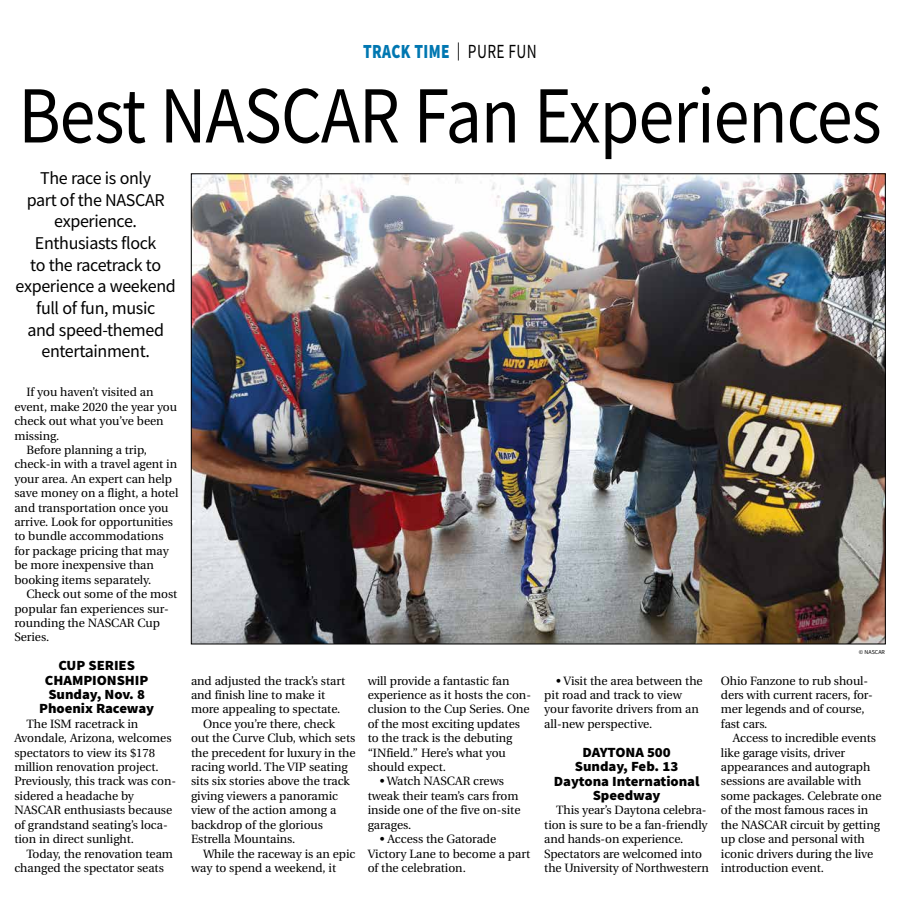
<style>
.page{position:relative;width:900px;height:908px;background:#fff}
.page>*{position:absolute;margin:0;border:0;box-sizing:border-box;transform-origin:0 0}
.t1{font:81px "Source Sans Pro";letter-spacing:-.015em;color:#000;scale:.89 1}
.t2{font:900 20px "Source Sans Pro";letter-spacing:.025em;color:#0077b1;scale:.77 1}
.t3{font:18px/21.6px "Source Sans Pro";letter-spacing:-.02em;color:#000;text-align:center}
.t4{font:900 14px/14.4px "Source Sans Pro";letter-spacing:-.005em;color:#000;text-align:center;scale:1.05 1}
.t5{font:12px/14.4px "Utopia";letter-spacing:-.005em;color:#000}
.t6{font:6px "Source Sans Pro";color:#000}
.s1{font-weight:400;font-size:18px;color:#000}
.s2{font-weight:400;color:#000}
</style>
<div class="page">
<img style="left:193px;top:175px;width:691px;height:467px">
<h2 class="t2" style="left:363px;top:38px;width:227px">TRACK TIME <span class="s1">|</span> <span class="s2">PURE FUN</span></h2>
<h1 class="t1" style="left:18px;top:64px;width:971px">Best NASCAR Fan Experiences</h1>
<h3 class="t3" style="left:16px;top:167px;width:162px">The race is only<br>part of the NASCAR experience.<br>Enthusiasts flock<br>to the racetrack to experience a weekend full of fun, music<br>and speed-themed entertainment.</h3>
<p class="t5" style="left:26px;top:385px;width:129px">If you haven’t visited an</p>
<p class="t5" style="left:14px;top:399px;width:164px">event, make 2020 the year you</p>
<p class="t5" style="left:14px;top:414px;width:151px">check out what you’ve been</p>
<p class="t5" style="left:14px;top:428px;width:47px">missing.</p>
<p class="t5" style="left:26px;top:443px;width:122px">Before planning a trip,</p>
<p class="t5" style="left:14px;top:457px;width:164px">check-in with a travel agent in</p>
<p class="t5" style="left:14px;top:471px;width:159px">your area. An expert can help</p>
<p class="t5" style="left:14px;top:486px;width:165px">save money on a flight, a hotel</p>
<p class="t5" style="left:14px;top:500px;width:156px">and transportation once you</p>
<p class="t5" style="left:14px;top:515px;width:160px">arrive. Look for opportunities</p>
<p class="t5" style="left:14px;top:529px;width:151px">to bundle accommodations</p>
<p class="t5" style="left:14px;top:543px;width:156px">for package pricing that may</p>
<p class="t5" style="left:14px;top:558px;width:141px">be more inexpensive than</p>
<p class="t5" style="left:14px;top:572px;width:138px">booking items separately.</p>
<p class="t5" style="left:26px;top:587px;width:152px">Check out some of the most</p>
<p class="t5" style="left:14px;top:601px;width:156px">popular fan experiences sur-</p>
<p class="t5" style="left:14px;top:615px;width:147px">rounding the NASCAR Cup</p>
<p class="t5" style="left:14px;top:630px;width:36px">Series.</p>
<p class="t4" style="left:39px;top:658px;width:111px">CUP SERIES<br>CHAMPIONSHIP<br>Sunday, Nov. 8<br>Phoenix Raceway</p>
<p class="t5" style="left:14px;top:716px;width:163px;text-indent:12px">The ISM racetrack in<br>Avondale, Arizona, welcomes spectators to view its $178 million renovation project.<br>Previously, this track was con&shy;sidered a headache by<br>NASCAR enthusiasts because of grandstand seating’s loca&shy;tion in direct sunlight.</p>
<p class="t5" style="left:14px;top:846px;width:160px;text-indent:12px">Today, the renovation team changed the spectator seats</p>
<p class="t5" style="left:191px;top:673px;width:156px">and adjusted the track’s start</p>
<p class="t5" style="left:191px;top:687px;width:136px">and finish line to make it</p>
<p class="t5" style="left:191px;top:702px;width:151px">more appealing to spectate.</p>
<p class="t5" style="left:203px;top:716px;width:134px">Once you’re there, check</p>
<p class="t5" style="left:191px;top:731px;width:166px">out the Curve Club, which sets</p>
<p class="t5" style="left:191px;top:745px;width:166px">the precedent for luxury in the</p>
<p class="t5" style="left:191px;top:759px;width:158px">racing world. The VIP seating</p>
<p class="t5" style="left:191px;top:774px;width:160px">sits six stories above the track</p>
<p class="t5" style="left:191px;top:788px;width:149px">giving viewers a panoramic</p>
<p class="t5" style="left:191px;top:803px;width:147px">view of the action among a</p>
<p class="t5" style="left:191px;top:817px;width:134px">backdrop of the glorious</p>
<p class="t5" style="left:191px;top:831px;width:106px">Estrella Mountains.</p>
<p class="t5" style="left:203px;top:846px;width:154px">While the raceway is an epic</p>
<p class="t5" style="left:191px;top:860px;width:147px">way to spend a weekend, it</p>
<p class="t5" style="left:368px;top:673px;width:165px">will provide a fantastic fan experience as it hosts the con&shy;clusion to the Cup Series. One of the most exciting updates to the track is the debuting “INfield.” Here’s what you should expect.</p>
<p class="t5" style="left:368px;top:774px;width:154px;text-indent:12px">• Watch NASCAR crews tweak their team’s cars from inside one of the five on-site garages.</p>
<p class="t5" style="left:368px;top:831px;width:164px;text-indent:12px">• Access the Gatorade<br>Victory Lane to become a part of the celebration.</p>
<p class="t5" style="left:544px;top:673px;width:160px;text-indent:12px">• Visit the area between the pit road and track to view your favorite drivers from an all-new perspective.</p>
<p class="t4" style="left:554px;top:744px;width:140px">DAYTONA 500<br>Sunday, Feb. 13<br>Daytona International<br>Speedway</p>
<p class="t5" style="left:544px;top:803px;width:166px;text-indent:12px">This year’s Daytona celebra&shy;tion is sure to be a fan-friendly and hands-on experience.<br>Spectators are welcomed into the University of Northwestern</p>
<p class="t6" style="left:859px;top:648px;width:28px">© NASCAR</p>
<p class="t5" style="left:721px;top:673px;width:153px">Ohio Fanzone to rub shoul&shy;ders with current racers, for&shy;mer legends and of course, fast cars.</p>
<p class="t5" style="left:721px;top:731px;width:162px;text-indent:12px">Access to incredible events like garage visits, driver appearances and autograph sessions are available with some packages. Celebrate one of the most famous races in the NASCAR circuit by getting up close and personal with iconic drivers during the live introduction event.</p>
</div>
